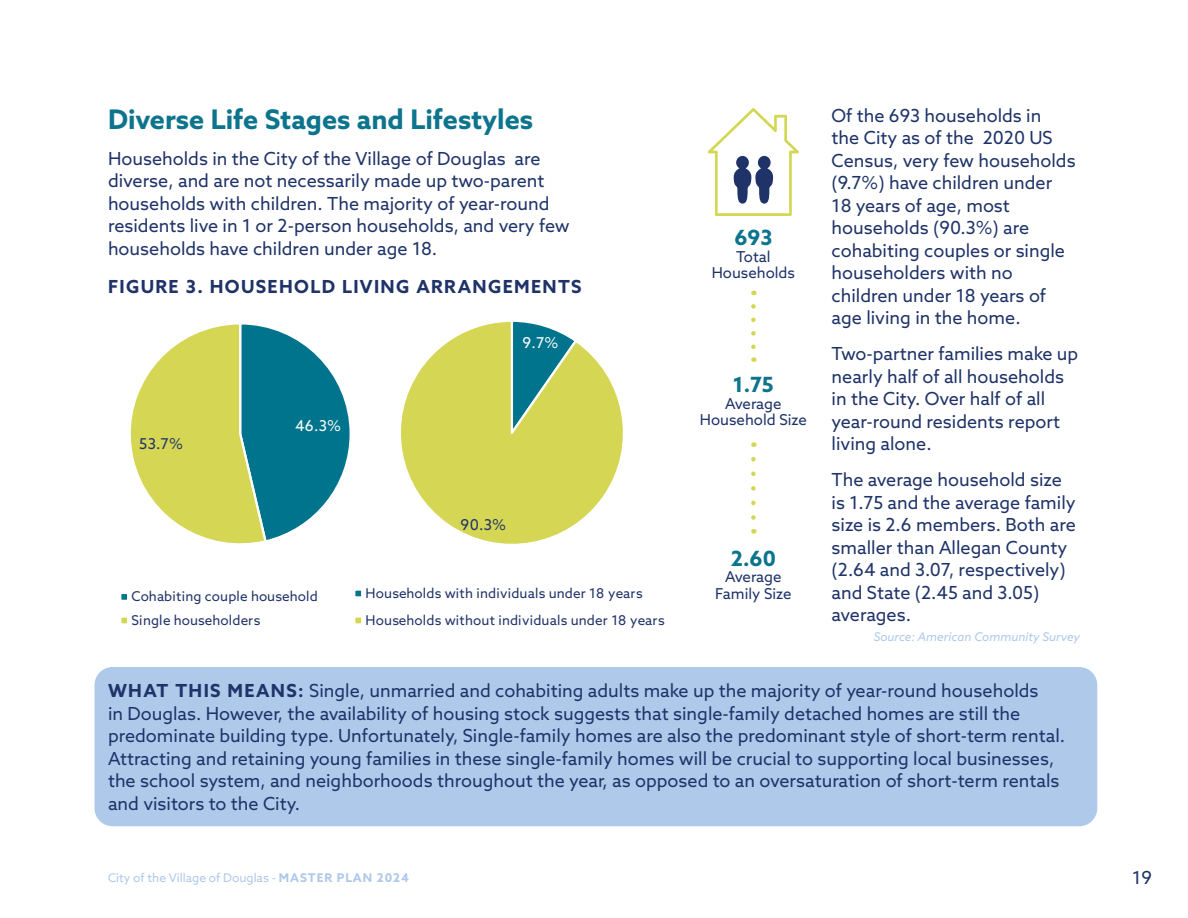
<style>
.page{position:relative;width:1188px;height:918px;background:#fff}
.page>*{position:absolute;margin:0;border:0;box-sizing:border-box;transform-origin:0 0}
.Body{font:700 27px "Azo Sans";color:#0d748d}
.t1{font:700 21px "Azo Sans";color:#0d748d}
.Body-2{font:18px/22.5px "Azo Sans";color:#1f3369}
.t2{font:700 18px "Azo Sans";letter-spacing:.075em;color:#1f3369}
.t3{font:15px/16.5px "Azo Sans";color:#1f3369;text-align:center}
.t4{font:15px "Azo Sans";color:#213469}
.t5{font:15px "Azo Sans";color:#fff}
.t6{font:13.5px/23.7px "Azo Sans";letter-spacing:.01em;color:#213469}
.t7{font:12px "Azo Sans";color:#aec9ea}
.t8{font:italic 12px "Azo Sans";color:#aec9ea}
.s1{font-weight:700}
</style>
<div class="page">
<div style="left:94px;top:667px;width:1003px;height:159px;background:#aec9ea;border-radius:18px"></div>
<svg style="left:708px;top:108px;width:91px;height:108px"></svg>
<svg style="left:751px;top:306px;width:5px;height:56px"></svg>
<svg style="left:751px;top:459px;width:5px;height:75px"></svg>
<svg style="left:130px;top:324px;width:220px;height:220px"></svg>
<div style="left:120px;top:593px;width:8px;height:8px;background:#00748d"></div>
<div style="left:119px;top:592px;width:10px;height:10px;border:2px solid #fff"></div>
<div style="left:119px;top:615px;width:10px;height:11px;background:#d4d654;border:2px solid #fff"></div>
<svg style="left:401px;top:321px;width:222px;height:223px"></svg>
<div style="left:353px;top:588px;width:10px;height:11px;background:#00748d;border:2px solid #fff"></div>
<div style="left:353px;top:615px;width:10px;height:11px;background:#d4d654;border:2px solid #fff"></div>
<p class="Body" style="left:108px;top:101px;width:427px">Diverse Life Stages and Lifestyles</p>
<p class="Body-2" style="left:108px;top:147px;width:463px">Households in the City of the Village of Douglas are diverse, and are not necessarily made up two-parent households with children. The majority of year-round residents live in 1 or 2-person households, and very few households have children under age 18.</p>
<p class="t2" style="left:108px;top:274px;width:475px">FIGURE 3. HOUSEHOLD LIVING ARRANGEMENTS</p>
<p class="t5" style="left:522px;top:332px;width:38px">9.7%</p>
<p class="t4" style="left:139px;top:434px;width:45px">53.7%</p>
<p class="t5" style="left:295px;top:415px;width:47px">46.3%</p>
<p class="t6" style="left:132px;top:584px;width:188px">Cohabiting couple household<br>Single householders</p>
<p class="t4" style="left:461px;top:514px;width:47px">90.3%</p>
<p class="t6" style="left:366px;top:579px;width:301px;line-height:27px">Households with individuals under 18 years<br>Households without individuals under 18 years</p>
<p class="t1" style="left:734px;top:224px;width:40px">693</p>
<p class="t3" style="left:736px;top:248px;width:36px">Total</p>
<p class="t3" style="left:712px;top:265px;width:85px">Households</p>
<p class="t1" style="left:733px;top:371px;width:42px">1.75</p>
<p class="t3" style="left:700px;top:395px;width:108px">Average<br>Household Size</p>
<p class="t1" style="left:731px;top:544px;width:46px">2.60</p>
<p class="t3" style="left:725px;top:569px;width:58px">Average</p>
<p class="t3" style="left:715px;top:585px;width:78px">Family Size</p>
<p class="Body-2" style="left:832px;top:104px;width:246px">Of the 693 households in<br>the City as of the 2020 US<br>Census, very few households (9.7%) have children under<br>18 years of age, most households (90.3%) are cohabiting couples or single householders with no children under 18 years of age living in the home.</p>
<p class="Body-2" style="left:832px;top:342px;width:248px">Two-partner families make up nearly half of all households in the City. Over half of all year-round residents report living alone.</p>
<p class="Body-2" style="left:832px;top:468px;width:246px">The average household size is 1.75 and the average family size is 2.6 members. Both are smaller than Allegan County (2.64 and 3.07, respectively) and State (2.45 and 3.05) averages.</p>
<p class="t8" style="left:874px;top:629px;width:208px">Source: American Community Survey</p>
<p class="Body-2" style="left:108px;top:679px;width:959px"><span class="s1">WHAT THIS MEANS:</span> Single, unmarried and cohabiting adults make up the majority of year-round households<br>in Douglas. However, the availability of housing stock suggests that single-family detached homes are still the predominate building type. Unfortunately, Single-family homes are also the predominant style of short-term rental.<br>Attracting and retaining young families in these single-family homes will be crucial to supporting local businesses, the school system, and neighborhoods throughout the year, as opposed to an oversaturation of short-term rentals and visitors to the City.</p>
<p class="t7" style="left:108px;top:870px;width:302px">City of the Village of Douglas - <span class="s1">MASTER PLAN 2024</span></p>
<p class="Body-2" style="left:1132px;top:866px;width:21px">19</p>
</div>
